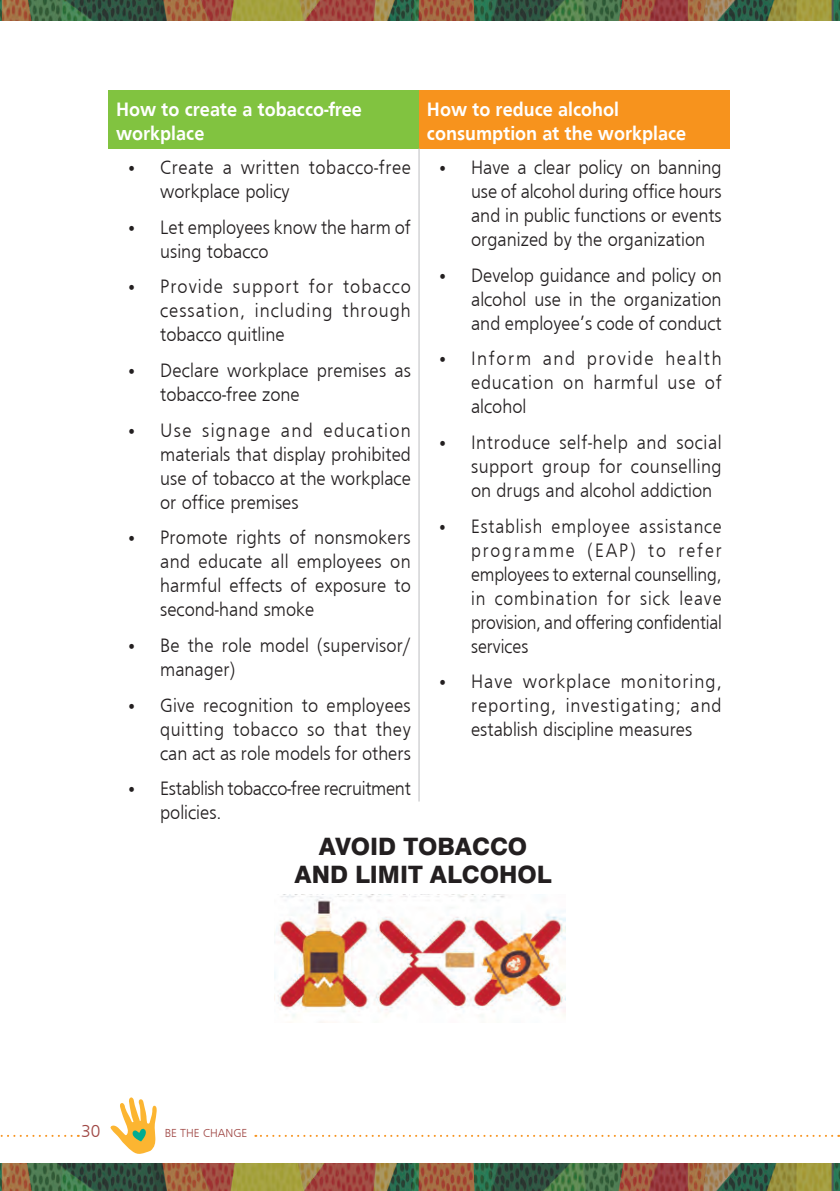
<style>
.page{position:relative;width:840px;height:1191px;background:#fff}
.page>*{position:absolute;margin:0;border:0;box-sizing:border-box;transform-origin:0 0}
.TOC_head{font:800 24px "Swiss 721 BT";color:#231f20}
.t1{font:300 20px/24px "Frugal Sans";color:#231f20;text-align:justify;scale:.94 1}
.t2{font:300 20px/24px "Frugal Sans";color:#231f20;text-align:justify;scale:.91 1}
.Para1{font:700 20px/24px "Frugal Sans";color:#fff;scale:.94 1}
.t3{font:300 20px/24px "Frugal Sans";letter-spacing:.025em;color:#231f20;scale:.94 1}
.t4{font:300 18px "Frugal Sans";color:#a04845}
.t5{font:300 12px "Frugal Sans";color:#a04845}
</style>
<div class="page">
<img style="left:0;top:1163px;width:839px;height:28px">
<img style="left:0;top:0;width:839px;height:21px">
<svg style="left:110px;top:1097px;width:47px;height:57px"></svg>
<svg style="left:0;top:1134px;width:72px;height:2px"></svg>
<svg style="left:255px;top:1134px;width:572px;height:2px"></svg>
<div style="left:108px;top:90px;width:311px;height:58px;background:#81c340"></div>
<div style="left:419px;top:90px;width:310px;height:58px;background:#f7931d"></div>
<hr style="left:418px;top:148px;width:1px;height:653px;background:#bcbdc0">
<img style="left:275px;top:894px;width:290px;height:123px">
<p class="Para1" style="left:116px;top:97px;width:263px">How to create a tobacco-free workplace</p>
<p class="Para1" style="left:427px;top:97px;width:277px">How to reduce alcohol consumption at the workplace</p>
<p class="t3" style="left:160px;top:155px;width:268px;text-indent:-34px">• Create a written tobacco-free workplace policy</p>
<p class="t1" style="left:160px;top:215px;width:268px;text-indent:-34px">• Let employees know the harm of using tobacco</p>
<p class="t1" style="left:160px;top:274px;width:268px;text-indent:-34px">• Provide support for tobacco cessation, including through tobacco quitline</p>
<p class="t1" style="left:160px;top:358px;width:268px;text-indent:-34px">• Declare workplace premises as tobacco-free zone</p>
<p class="t1" style="left:160px;top:418px;width:268px;text-indent:-34px">• Use signage and education materials that display prohibited use of tobacco at the workplace or office premises</p>
<p class="t1" style="left:160px;top:525px;width:268px;text-indent:-34px">• Promote rights of nonsmokers and educate all employees on harmful effects of exposure to second-hand smoke</p>
<p class="t1" style="left:160px;top:633px;width:268px;text-indent:-34px">• Be the role model (supervisor/ manager)</p>
<p class="t1" style="left:160px;top:692px;width:268px;text-indent:-34px">• Give recognition to employees quitting tobacco so that they can act as role models for others</p>
<p class="t1" style="left:160px;top:776px;width:268px;text-indent:-34px">• Establish tobacco-free recruitment policies.</p>
<p class="t1" style="left:471px;top:155px;width:268px;text-indent:-34px">• Have a clear policy on banning use of alcohol during office hours and in public functions or events organized by the organization</p>
<p class="t1" style="left:471px;top:263px;width:268px;text-indent:-34px">• Develop guidance and policy on alcohol use in the organization and employee’s code of conduct</p>
<p class="t1" style="left:471px;top:346px;width:268px;text-indent:-34px">• Inform and provide health education on harmful use of alcohol</p>
<p class="t1" style="left:471px;top:430px;width:268px;text-indent:-34px">• Introduce self-help and social support group for counselling on drugs and alcohol addiction</p>
<p class="t2" style="left:471px;top:514px;width:277px;text-indent:-34px">• Establish employee assistance programme (EAP) to refer employees to external counselling, in combination for sick leave provision, and offering confidential services</p>
<p class="t1" style="left:471px;top:669px;width:268px;text-indent:-34px">• Have workplace monitoring, reporting, investigating; and establish discipline measures</p>
<p class="TOC_head" style="left:318px;top:831px;width:210px">AVOID TOBACCO</p>
<p class="TOC_head" style="left:294px;top:860px;width:258px">AND LIMIT ALCOHOL</p>
<p class="t4" style="left:81px;top:1120px;width:21px">30</p>
<p class="t5" style="left:165px;top:1126px;width:84px">BE THE CHANGE</p>
</div>
